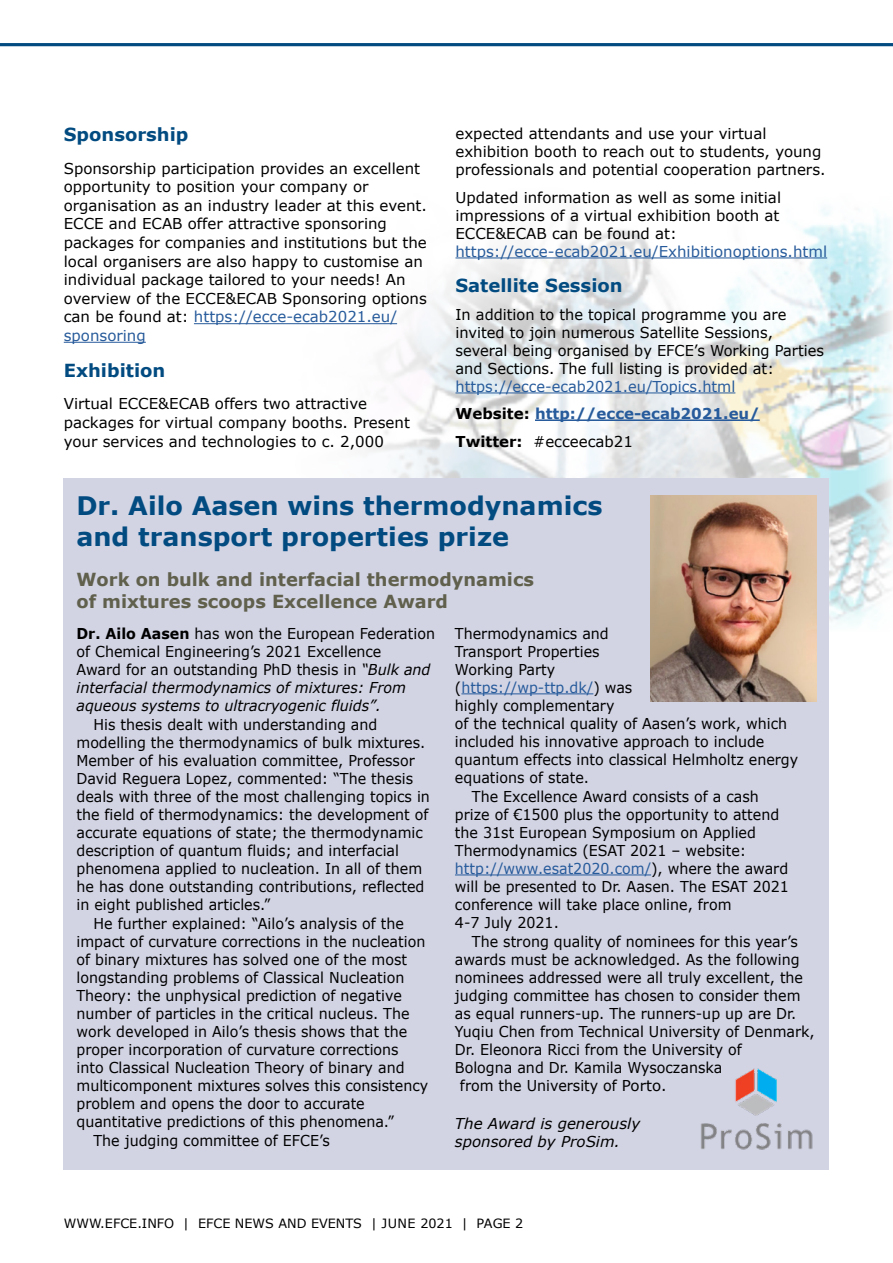
<style>
.page{position:relative;width:893px;height:1263px;background:#fff}
.page>*{position:absolute;margin:0;border:0;box-sizing:border-box;transform-origin:0 0}
.Main_head{font:700 25.5px/30.6px "Verdana";color:#024b81}
.Subhead{font:700 18px/21.6px "Verdana";color:#60604d}
.body{font:700 18px "Verdana";color:#024b81}
.body-2{font:15px/18px "Verdana";color:#000;scale:.95 1}
.body-3{font:15px/18.6px "Verdana";color:#000}
.t1{font:italic 15px/18px "Verdana";color:#000}
.body-4{font:700 15px "Verdana";color:#275b9b}
.t2{font:12.75px "Verdana";color:#000}
.s1{color:#275b9b}
.s2{color:#000}
.s3{font-weight:700}
.s4{font-style:italic}
</style>
<div class="page">
<img style="left:64px;top:208px;width:829px;height:417px">
<hr style="left:0;top:43px;width:893px;height:3px;background:#024b81">
<hr style="left:194px;top:323px;width:203px;height:1px;background:#275b9b">
<hr style="left:64px;top:342px;width:82px;height:1px;background:#275b9b">
<hr style="left:455px;top:257px;width:372px;height:1px;background:#275b9b">
<hr style="left:455px;top:392px;width:280px;height:1px;background:#275b9b">
<hr style="left:535px;top:419px;width:225px;height:2px;background:#275b9b">
<div style="left:64px;top:478px;width:765px;height:691px;background:#d2d4e4"></div>
<hr style="left:461px;top:693px;width:132px;height:1px;background:#275b9b">
<hr style="left:455px;top:874px;width:196px;height:1px;background:#275b9b">
<img style="left:651px;top:495px;width:165px;height:207px">
<img style="left:701px;top:1068px;width:112px;height:82px">
<p class="body" style="left:64px;top:122px;width:126px">Sponsorship</p>
<p class="body-3" style="left:64px;top:159px;width:365px">Sponsorship participation provides an excellent opportunity to position your company or organisation as an industry leader at this event.<br>ECCE and ECAB offer attractive sponsoring packages for companies and institutions but the local organisers are also happy to customise an individual package tailored to your needs! An overview of the ECCE&amp;ECAB Sponsoring options can be found at: <span class="s1">https://ecce-ecab2021.eu/ sponsoring</span></p>
<p class="body" style="left:64px;top:358px;width:103px">Exhibition</p>
<p class="body-3" style="left:64px;top:394px;width:348px">Virtual ECCE&amp;ECAB offers two attractive packages for virtual company booths. Present your services and technologies to c. 2,000</p>
<p class="body-3" style="left:455px;top:124px;width:372px;line-height:18px">expected attendants and use your virtual exhibition booth to reach out to students, young professionals and potential cooperation partners.</p>
<p class="body-3" style="left:455px;top:188px;width:373px;line-height:18px">Updated information as well as some initial impressions of a virtual exhibition booth at ECCE&amp;ECAB can be found at: <span class="s1">https://ecce-ecab2021.eu/Exhibitionoptions.html</span></p>
<p class="body" style="left:455px;top:273px;width:169px">Satellite Session</p>
<p class="body-3" style="left:455px;top:305px;width:370px;line-height:18px">In addition to the topical programme you are invited to join numerous Satellite Sessions, several being organised by EFCE’s Working Parties and Sections. The full listing is provided at: <span class="s1">https://ecce-ecab2021.eu/Topics.html</span></p>
<p class="body-4" style="left:455px;top:403px;width:306px"><span class="s2">Website:</span> http://ecce-ecab2021.eu/</p>
<p class="body-3" style="left:455px;top:432px;width:179px"><span class="s3">Twitter:</span> #ecceecab21</p>
<p class="Main_head" style="left:76px;top:490px;width:527px">Dr. Ailo Aasen wins thermodynamics and transport properties prize</p>
<p class="Subhead" style="left:76px;top:568px;width:459px">Work on bulk and interfacial thermodynamics of mixtures scoops Excellence Award</p>
<p class="body-2" style="left:76px;top:624px;width:379px"><span class="s3">Dr. Ailo Aasen</span> has won the European Federation of Chemical Engineering’s 2021 Excellence<br>Award for an outstanding PhD thesis in <span class="s4">“Bulk and interfacial thermodynamics of mixtures: From aqueous systems to ultracryogenic fluids”.</span></p>
<p class="body-2" style="left:76px;top:715px;width:374px;text-indent:17px">His thesis dealt with understanding and modelling the thermodynamics of bulk mixtures.<br>Member of his evaluation committee, Professor David Reguera Lopez, commented: “The thesis deals with three of the most challenging topics in the field of thermodynamics: the development of accurate equations of state; the thermodynamic description of quantum fluids; and interfacial phenomena applied to nucleation. In all of them he has done outstanding contributions, reflected in eight published articles.”</p>
<p class="body-2" style="left:76px;top:914px;width:372px;text-indent:17px">He further explained: “Ailo’s analysis of the impact of curvature corrections in the nucleation of binary mixtures has solved one of the most longstanding problems of Classical Nucleation Theory: the unphysical prediction of negative number of particles in the critical nucleus. The work developed in Ailo’s thesis shows that the proper incorporation of curvature corrections into Classical Nucleation Theory of binary and multicomponent mixtures solves this consistency problem and opens the door to accurate quantitative predictions of this phenomena.”</p>
<p class="body-2" style="left:93px;top:1131px;width:250px">The judging committee of EFCE’s</p>
<p class="body-2" style="left:455px;top:624px;width:363px">Thermodynamics and<br>Transport Properties<br>Working Party<br>(<span class="s1">https://wp-ttp.dk/</span>) was<br>highly complementary<br>of the technical quality of Aasen’s work, which included his innovative approach to include quantum effects into classical Helmholtz energy equations of state.</p>
<p class="body-2" style="left:455px;top:787px;width:353px;text-indent:17px">The Excellence Award consists of a cash prize of €1500 plus the opportunity to attend the 31st European Symposium on Applied Thermodynamics (ESAT 2021 – website: <span class="s1">http://www.esat2020.com/</span>), where the award will be presented to Dr. Aasen. The ESAT 2021 conference will take place online, from<br>4-7 July 2021.</p>
<p class="body-2" style="left:472px;top:932px;width:345px">The strong quality of nominees for this year’s</p>
<p class="body-2" style="left:455px;top:950px;width:364px">awards must be acknowledged. As the following</p>
<p class="body-2" style="left:455px;top:968px;width:368px">nominees addressed were all truly excellent, the</p>
<p class="body-2" style="left:455px;top:986px;width:365px">judging committee has chosen to consider them</p>
<p class="body-2" style="left:455px;top:1004px;width:361px">as equal runners-up. The runners-up up are Dr.</p>
<p class="body-2" style="left:455px;top:1022px;width:380px">Yuqiu Chen from Technical University of Denmark,</p>
<p class="body-2" style="left:455px;top:1040px;width:304px">Dr. Eleonora Ricci from the University of</p>
<p class="body-2" style="left:455px;top:1058px;width:283px">Bologna and Dr. Kamila Wysoczanska</p>
<p class="body-2" style="left:460px;top:1076px;width:219px">from the University of Porto.</p>
<p class="t1" style="left:455px;top:1114px;width:187px">The Award is generously sponsored by ProSim.</p>
<p class="t2" style="left:64px;top:1215px;width:461px">WWW.EFCE.INFO | EFCE NEWS AND EVENTS | JUNE 2021 | PAGE 2</p>
</div>
